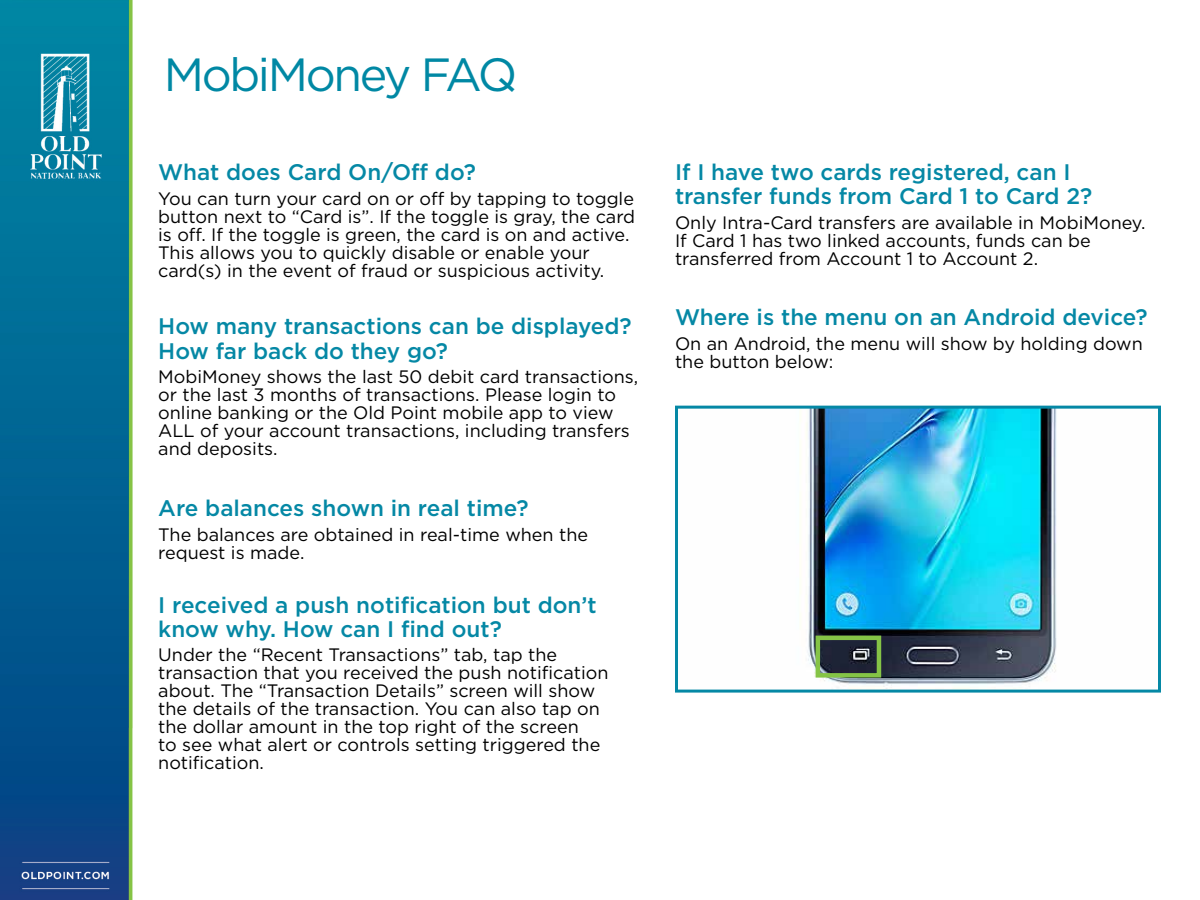
<style>
.page{position:relative;width:1200px;height:900px;background:#fff}
.page>*{position:absolute;margin:0;border:0;box-sizing:border-box;transform-origin:0 0}
.t1{font:46.5px "Gotham";letter-spacing:-.05em;color:#0088a4}
.t2{font:500 22.5px/24px "Gotham";color:#0588a5}
.t3{font:18px/18px "Gotham";color:#000}
</style>
<div class="page">
<img style="left:0;top:0;width:132px;height:900px">
<img style="left:806px;top:410px;width:251px;height:279px">
<div style="left:675px;top:406px;width:486px;height:287px;border:3px solid #0588a5"></div>
<div style="left:816px;top:636px;width:65px;height:42px;border:4px solid #85c446"></div>
<h1 class="t1" style="left:164px;top:45px;width:355px">MobiMoney FAQ</h1>
<p class="t2" style="left:158px;top:160px;width:319px">What does Card On/Of do?</p>
<p class="t3" style="left:158px;top:189px;width:478px">You can turn your card on or of by tapping to toggle button next to “Card is”. If the toggle is gray, the card is of. If the toggle is green, the card is on and active.<br>This allows you to quickly disable or enable your card(s) in the event of fraud or suspicious activity.</p>
<p class="t2" style="left:158px;top:314px;width:475px">How many transactions can be displayed?<br>How far back do they go?</p>
<p class="t3" style="left:158px;top:367px;width:481px">MobiMoney shows the last 50 debit card transactions, or the last 3 months of transactions. Please login to online banking or the Old Point mobile app to view ALL of your account transactions, including transfers and deposits.</p>
<p class="t2" style="left:158px;top:496px;width:372px">Are balances shown in real time?</p>
<p class="t3" style="left:158px;top:525px;width:431px">The balances are obtained in real-time when the request is made.</p>
<p class="t2" style="left:158px;top:593px;width:440px">I received a push notifcation but don’t know why. How can I fnd out?</p>
<p class="t3" style="left:158px;top:646px;width:452px">Under the “Recent Transactions” tab, tap the transaction that you received the push notifcation about. The “Transaction Details” screen will show the details of the transaction. You can also tap on the dollar amount in the top right of the screen<br>to see what alert or controls setting triggered the notifcation.</p>
<p class="t2" style="left:675px;top:160px;width:419px">If I have two cards registered, can I transfer funds from Card 1 to Card 2?</p>
<p class="t3" style="left:675px;top:213px;width:472px">Only Intra-Card transfers are available in MobiMoney.<br>If Card 1 has two linked accounts, funds can be transferred from Account 1 to Account 2.</p>
<p class="t2" style="left:675px;top:305px;width:474px">Where is the menu on an Android device?</p>
<p class="t3" style="left:675px;top:334px;width:469px">On an Android, the menu will show by holding down the button below:</p>
</div>
